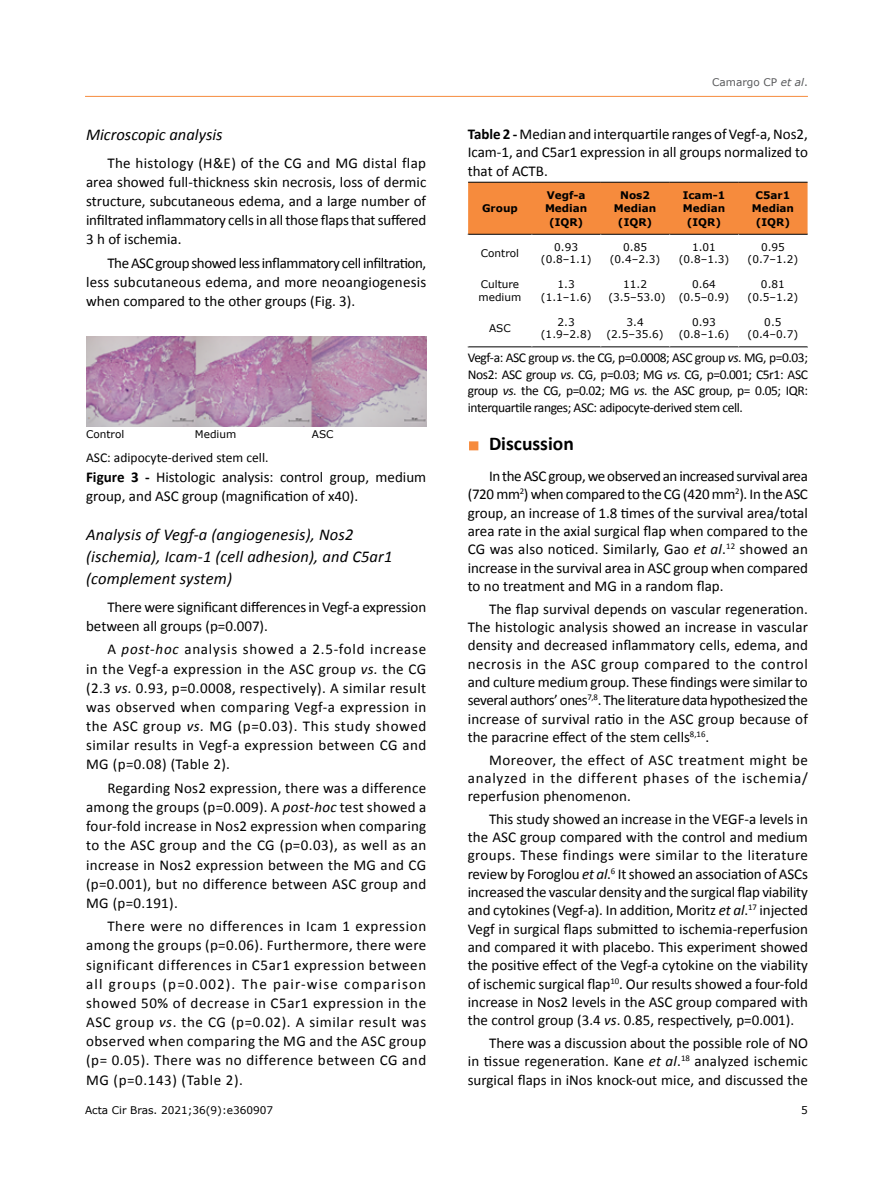
<style>
.page{position:relative;width:893px;height:1191px;background:#fff}
.page>*{position:absolute;margin:0;border:0;box-sizing:border-box;transform-origin:0 0}
.t1{font:700 19.5px "Calibri";color:#000}
.t2{font:italic 16.5px/22.2px "Calibri";letter-spacing:.01em;color:#000}
.t3{font:15px/18.3px "Calibri";color:#000;text-align:justify}
.t4{font:13.5px/16.5px "Calibri";letter-spacing:-.03em;color:#000;text-align:justify}
.t5{font:13.5px "Calibri";color:#000}
.t6{font:10.5px/12.6px "Verdana";color:#000;text-align:center}
.t7{font:700 10.5px/13.5px "Verdana";color:#000;text-align:center}
.t8{font:10.5px "Verdana";color:#58595b}
.s1{font-weight:700}
.s2{font-style:italic}
</style>
<div class="page">
<hr style="left:85px;top:96px;width:723px;height:1px;background:#f68b3d">
<img style="left:86px;top:337px;width:340px;height:90px">
<div style="left:469px;top:441px;width:9px;height:9px;background:#f68b3d"></div>
<div style="left:468px;top:183px;width:339px;height:51px;background:#f68b3d"></div>
<hr style="left:468px;top:182px;width:64px;height:1px;background:#000">
<hr style="left:532px;top:182px;width:69px;height:1px;background:#000">
<hr style="left:601px;top:182px;width:69px;height:1px;background:#000">
<hr style="left:670px;top:182px;width:69px;height:1px;background:#000">
<hr style="left:739px;top:182px;width:68px;height:1px;background:#000">
<hr style="left:468px;top:234px;width:64px;height:1px;background:#000">
<hr style="left:532px;top:234px;width:69px;height:1px;background:#000">
<hr style="left:601px;top:234px;width:69px;height:1px;background:#000">
<hr style="left:670px;top:234px;width:69px;height:1px;background:#000">
<hr style="left:739px;top:234px;width:69px;height:1px;background:#000">
<hr style="left:468px;top:346px;width:64px;height:1px;background:#000">
<hr style="left:532px;top:346px;width:69px;height:1px;background:#000">
<hr style="left:601px;top:346px;width:69px;height:1px;background:#000">
<hr style="left:670px;top:346px;width:69px;height:1px;background:#000">
<hr style="left:739px;top:346px;width:69px;height:1px;background:#000">
<p class="t2" style="left:86px;top:123px;width:138px">Microscopic analysis</p>
<p class="t3" style="left:86px;top:153px;width:342px;line-height:19.2px;text-indent:21px">The histology (H&amp;E) of the CG and MG distal flap area showed full-thickness skin necrosis, loss of dermic structure, subcutaneous edema, and a large number of infiltrated inflammatory cells in all those flaps that suffered 3 h of ischemia.</p>
<p class="t3" style="left:86px;top:253px;width:342px;line-height:19.2px;text-indent:21px">The ASC group showed less inflammatory cell infiltration, less subcutaneous edema, and more neoangiogenesis when compared to the other groups (Fig. 3).</p>
<p class="t6" style="left:86px;top:428px;width:40px">Control</p>
<p class="t6" style="left:195px;top:428px;width:43px">Medium</p>
<p class="t6" style="left:312px;top:428px;width:23px">ASC</p>
<p class="t5" style="left:86px;top:448px;width:184px">ASC: adipocyte-derived stem cell.</p>
<p class="t3" style="left:86px;top:466px;width:342px;line-height:19.2px"><span class="s1">Figure 3 -</span> Histologic analysis: control group, medium group, and ASC group (magnification of x40).</p>
<p class="t2" style="left:86px;top:522px;width:308px">Analysis of Vegf-a (angiogenesis), Nos2 (ischemia), Icam-1 (cell adhesion), and C5ar1 (complement system)</p>
<p class="t3" style="left:86px;top:597px;width:342px;line-height:19.2px;text-indent:21px">There were significant differences in Vegf-a expression between all groups (p=0.007).</p>
<p class="t3" style="left:86px;top:639px;width:342px;line-height:19.2px;text-indent:21px">A <span class="s2">post-hoc</span> analysis showed a 2.5-fold increase in the Vegf-a expression in the ASC group <span class="s2">vs.</span> the CG (2.3 <span class="s2">vs.</span> 0.93, p=0.0008, respectively). A similar result was observed when comparing Vegf-a expression in the ASC group <span class="s2">vs.</span> MG (p=0.03). This study showed similar results in Vegf-a expression between CG and MG (p=0.08) (Table 2).</p>
<p class="t3" style="left:86px;top:778px;width:342px;line-height:19.2px;text-indent:21px">Regarding Nos2 expression, there was a difference among the groups (p=0.009). A <span class="s2">post-hoc</span> test showed a four-fold increase in Nos2 expression when comparing to the ASC group and the CG (p=0.03), as well as an increase in Nos2 expression between the MG and CG (p=0.001), but no difference between ASC group and MG (p=0.191).</p>
<p class="t3" style="left:86px;top:916px;width:342px;line-height:19.2px;text-indent:21px">There were no differences in Icam 1 expression among the groups (p=0.06). Furthermore, there were significant differences in C5ar1 expression between all groups (p=0.002). The pair-wise comparison showed 50% of decrease in C5ar1 expression in the ASC group <span class="s2">vs</span>. the CG (p=0.02). A similar result was observed when comparing the MG and the ASC group (p= 0.05). There was no difference between CG and MG (p=0.143) (Table 2).</p>
<p class="t6" style="left:85px;top:1103px;width:190px">Acta Cir Bras. 2021;36(9):e360907</p>
<p class="t8" style="left:712px;top:75px;width:97px">Camargo CP <span class="s2">et al</span>.</p>
<p class="t3" style="left:468px;top:124px;width:342px"><span class="s1">Table 2 -</span> Median and interquartile ranges of Vegf-a, Nos2, Icam-1, and C5ar1 expression in all groups normalized to that of ACTB.</p>
<p class="t7" style="left:482px;top:201px;width:37px">Group</p>
<p class="t7" style="left:545px;top:188px;width:44px">Vegf-a<br>Median (IQR)</p>
<p class="t7" style="left:614px;top:188px;width:44px">Nos2<br>Median (IQR)</p>
<p class="t7" style="left:683px;top:188px;width:44px">Icam-1<br>Median (IQR)</p>
<p class="t7" style="left:752px;top:188px;width:44px">C5ar1<br>Median (IQR)</p>
<p class="t6" style="left:481px;top:247px;width:40px">Control</p>
<p class="t6" style="left:541px;top:241px;width:52px">0.93 (0.8–1.1)</p>
<p class="t6" style="left:610px;top:241px;width:52px">0.85 (0.4–2.3)</p>
<p class="t6" style="left:679px;top:241px;width:52px">1.01 (0.8–1.3)</p>
<p class="t6" style="left:748px;top:241px;width:52px">0.95 (0.7–1.2)</p>
<p class="t6" style="left:479px;top:278px;width:44px;text-align:left">Culture medium</p>
<p class="t6" style="left:541px;top:278px;width:52px">1.3 (1.1–1.6)</p>
<p class="t6" style="left:608px;top:278px;width:59px">11.2 (3.5–53.0)</p>
<p class="t6" style="left:679px;top:278px;width:52px">0.64 (0.5–0.9)</p>
<p class="t6" style="left:748px;top:278px;width:52px">0.81 (0.5–1.2)</p>
<p class="t6" style="left:489px;top:322px;width:23px">ASC</p>
<p class="t6" style="left:541px;top:315px;width:52px">2.3 (1.9–2.8)</p>
<p class="t6" style="left:606px;top:315px;width:59px">3.4 (2.5–35.6)</p>
<p class="t6" style="left:679px;top:315px;width:52px">0.93 (0.8–1.6)</p>
<p class="t6" style="left:748px;top:315px;width:52px">0.5 (0.4–0.7)</p>
<p class="t4" style="left:468px;top:349px;width:342px">Vegf-a: ASC group <span class="s2">vs</span>. the CG, p=0.0008; ASC group <span class="s2">vs</span>. MG, p=0.03; Nos2: ASC group <span class="s2">vs</span>. CG, p=0.03; MG <span class="s2">vs</span>. CG, p=0.001; C5r1: ASC group <span class="s2">vs</span>. the CG, p=0.02; MG <span class="s2">vs</span>. the ASC group, p= 0.05; IQR: interquartile ranges; ASC: adipocyte-derived stem cell.</p>
<h1 class="t1" style="left:489px;top:430px;width:86px">Discussion</h1>
<p class="t3" style="left:468px;top:466px;width:342px;text-indent:21px">In the ASC group, we observed an increased survival area (720 mm<sup>2</sup>) when compared to the CG (420 mm<sup>2</sup>). In the ASC group, an increase of 1.8 times of the survival area/total area rate in the axial surgical flap when compared to the CG was also noticed. Similarly, Gao <span class="s2">et al</span>.<sup>12</sup> showed an increase in the survival area in ASC group when compared to no treatment and MG in a random flap.</p>
<p class="t3" style="left:468px;top:599px;width:342px;text-indent:21px">The flap survival depends on vascular regeneration.<br>The histologic analysis showed an increase in vascular density and decreased inflammatory cells, edema, and necrosis in the ASC group compared to the control and culture medium group. These findings were similar to several authors’ ones<sup>7,8</sup>. The literature data hypothesized the increase of survival ratio in the ASC group because of the paracrine effect of the stem cells<sup>8,16</sup>.</p>
<p class="t3" style="left:468px;top:750px;width:342px;text-indent:21px">Moreover, the effect of ASC treatment might be analyzed in the different phases of the ischemia/ reperfusion phenomenon.</p>
<p class="t3" style="left:468px;top:809px;width:342px;text-indent:21px">This study showed an increase in the VEGF-a levels in the ASC group compared with the control and medium groups. These findings were similar to the literature review by Foroglou <span class="s2">et al</span>.<sup>6</sup> It showed an association of ASCs increased the vascular density and the surgical flap viability and cytokines (Vegf-a). In addition, Moritz <span class="s2">et al</span>.<sup>17</sup> injected Vegf in surgical flaps submitted to ischemia-reperfusion and compared it with placebo. This experiment showed the positive effect of the Vegf-a cytokine on the viability of ischemic surgical flap<sup>10</sup>. Our results showed a four-fold increase in Nos2 levels in the ASC group compared with the control group (3.4 <span class="s2">vs</span>. 0.85, respectively, p=0.001).</p>
<p class="t3" style="left:468px;top:1033px;width:342px;text-indent:21px">There was a discussion about the possible role of NO in tissue regeneration. Kane <span class="s2">et al</span>.<sup>18</sup> analyzed ischemic surgical flaps in iNos knock-out mice, and discussed the</p>
<p class="t6" style="left:801px;top:1103px;width:8px">5</p>
</div>
